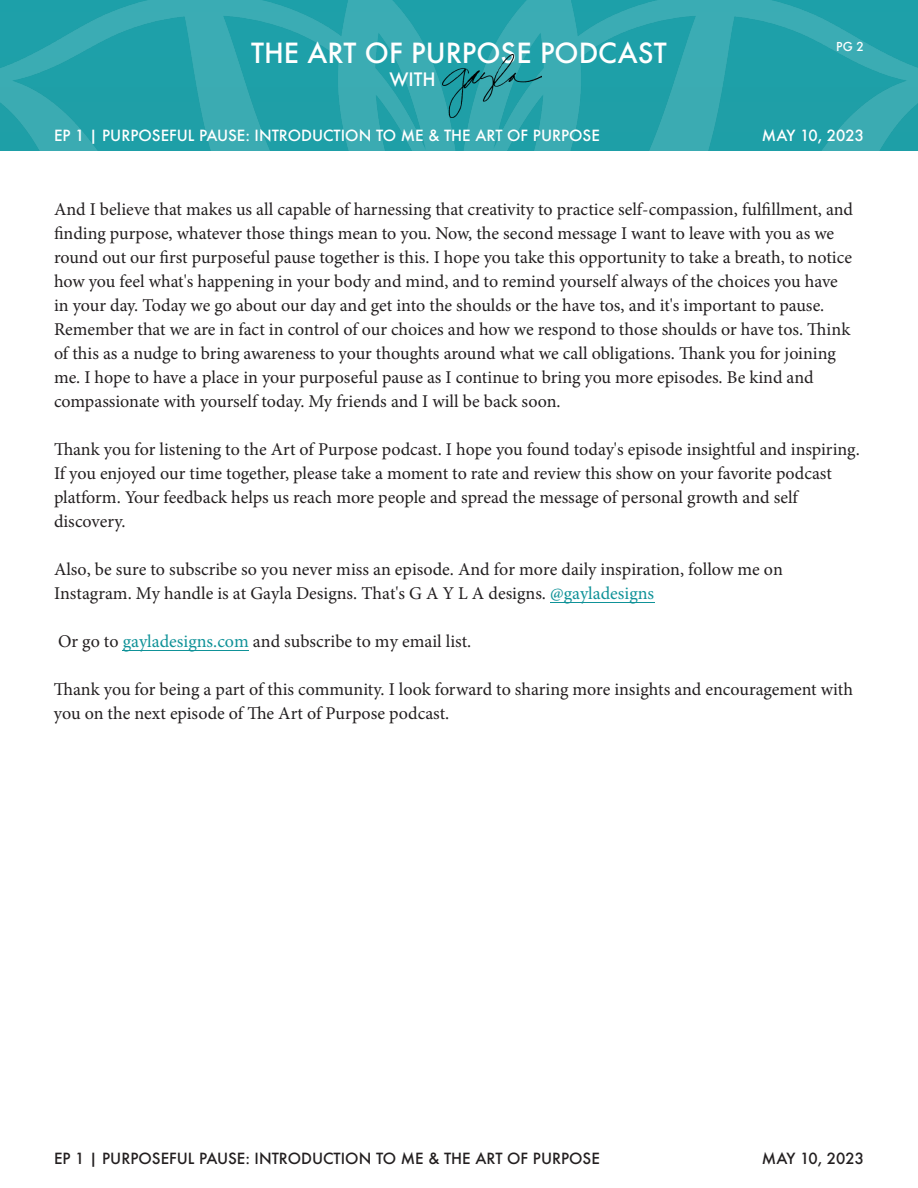
<style>
.page{position:relative;width:918px;height:1188px;background:#fff}
.page>*{position:absolute;margin:0;border:0;box-sizing:border-box;transform-origin:0 0}
.t1{font:500 27px "Futura";color:#fff}
.t2{font:18px/24px "Minion Pro";color:#231f20}
.t3{font:500 18px "Futura";color:#fff}
.t4{font:500 15px "Futura";color:#fff}
.t5{font:500 15px "Futura";color:#231f20}
.t6{font:500 12px "Futura";color:#fff}
.s1{color:#0f9298}
</style>
<div class="page">
<img style="left:0;top:0;width:918px;height:151px">
<img style="left:443px;top:54px;width:99px;height:64px">
<hr style="left:550px;top:602px;width:104px;height:1px;background:#0f9298">
<hr style="left:123px;top:650px;width:126px;height:1px;background:#0f9298">
<h1 class="t1" style="left:251px;top:35px;width:417px">THE ART OF PURPOSE PODCAST</h1>
<p class="t6" style="left:836px;top:38px;width:29px">PG 2</p>
<p class="t3" style="left:389px;top:67px;width:48px">WITH</p>
<p class="t4" style="left:54px;top:125px;width:547px">EP 1 | PURPOSEFUL PAUSE: INTRODUCTION TO ME &amp; THE ART OF PURPOSE</p>
<p class="t4" style="left:762px;top:125px;width:104px">MAY 10, 2023</p>
<p class="t2" style="left:54px;top:197px;width:801px">And I believe that makes us all capable of harnessing that creativity to practice self-compassion, fulfillment, and finding purpose, whatever those things mean to you. Now, the second message I want to leave with you as we round out our first purposeful pause together is this. I hope you take this opportunity to take a breath, to notice how you feel what's happening in your body and mind, and to remind yourself always of the choices you have in your day. Today we go about our day and get into the shoulds or the have tos, and it's important to pause.<br>Remember that we are in fact in control of our choices and how we respond to those shoulds or have tos. Think of this as a nudge to bring awareness to your thoughts around what we call obligations. Thank you for joining me. I hope to have a place in your purposeful pause as I continue to bring you more episodes. Be kind and compassionate with yourself today. My friends and I will be back soon.</p>
<p class="t2" style="left:54px;top:437px;width:807px">Thank you for listening to the Art of Purpose podcast. I hope you found today's episode insightful and inspiring.<br>If you enjoyed our time together, please take a moment to rate and review this show on your favorite podcast platform. Your feedback helps us reach more people and spread the message of personal growth and self discovery.</p>
<p class="t2" style="left:54px;top:557px;width:731px">Also, be sure to subscribe so you never miss an episode. And for more daily inspiration, follow me on<br>Instagram. My handle is at Gayla Designs. That's G A Y L A designs. <span class="s1">@gayladesigns</span></p>
<p class="t2" style="left:58px;top:629px;width:415px">Or go to <span class="s1">gayladesigns.com</span> and subscribe to my email list.</p>
<p class="t2" style="left:54px;top:677px;width:801px">Thank you for being a part of this community. I look forward to sharing more insights and encouragement with you on the next episode of The Art of Purpose podcast.</p>
<p class="t5" style="left:54px;top:1149px;width:547px">EP 1 | PURPOSEFUL PAUSE: INTRODUCTION TO ME &amp; THE ART OF PURPOSE</p>
<p class="t5" style="left:762px;top:1149px;width:104px">MAY 10, 2023</p>
</div>
